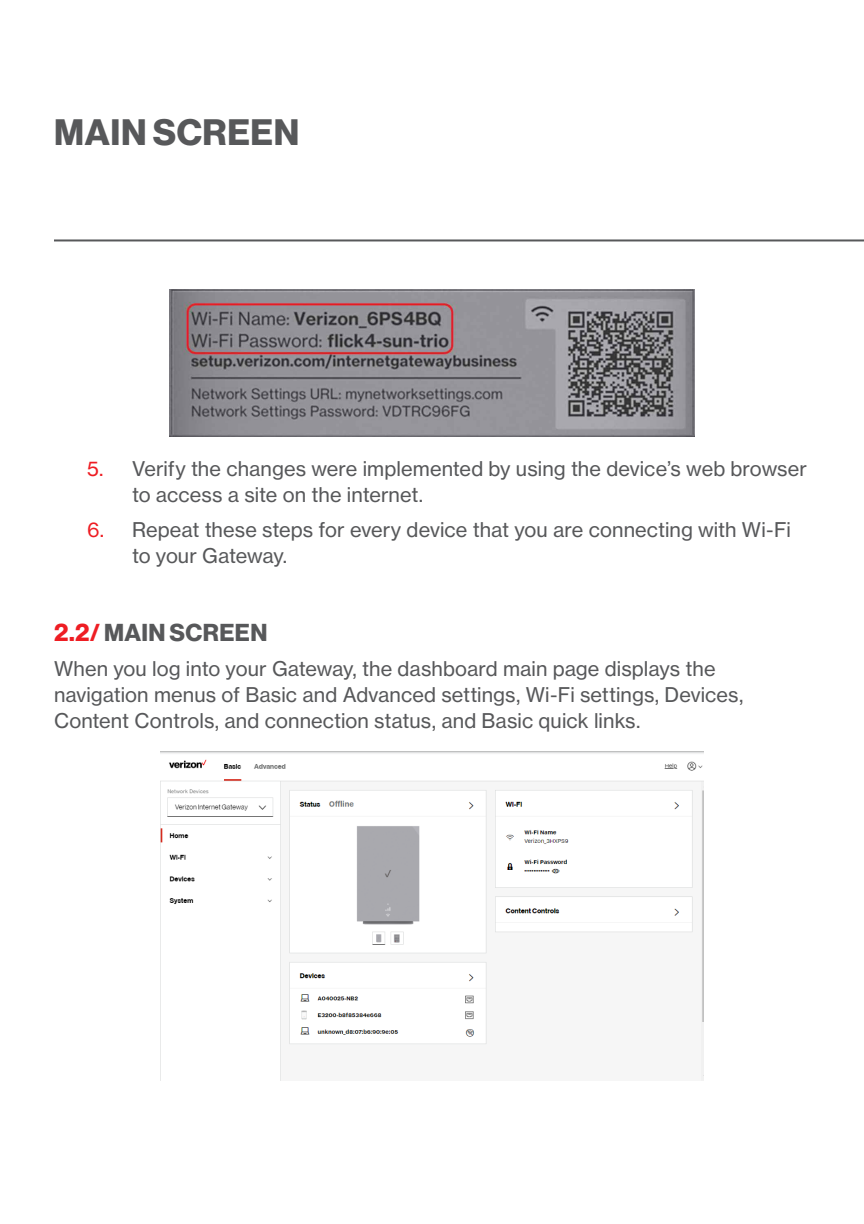
<style>
.page{position:relative;width:864px;height:1224px;background:#fff}
.page>*{position:absolute;margin:0;border:0;box-sizing:border-box;transform-origin:0 0}
.t1{font:36px "N Haas Grotesk DS Std 75 Bd";color:#57585a}
.t2{font:24px "N Haas Grotesk DS Std 75 Bd";letter-spacing:.02em;color:#57585a}
.t3{font:20px/26px "N Haas Grotesk TX Std 55 Rg";letter-spacing:.005em;color:#57585a}
.s1{color:#ee1d23}
</style>
<div class="page">
<hr style="left:54px;top:239px;width:810px;height:2px;background:#57585a">
<img style="left:170px;top:289px;width:524px;height:147px">
<img style="left:161px;top:751px;width:542px;height:330px">
<h1 class="t1" style="left:54px;top:111px;width:52px">MAIN</h1>
<h1 class="t1" style="left:153px;top:111px;width:49px">SCREEN</h1>
<p class="t3" style="left:132px;top:456px;width:676px;text-indent:-45px"><span class="s1">5.</span> Verify the changes were implemented by using the device’s web browser to access a site on the internet.</p>
<p class="t3" style="left:132px;top:517px;width:660px;text-indent:-45px"><span class="s1">6.</span> Repeat these steps for every device that you are connecting with Wi-Fi to your Gateway.</p>
<p class="t2" style="left:54px;top:618px;width:215px"><span class="s1">2.2/</span> MAIN SCREEN</p>
<p class="t3" style="left:54px;top:656px;width:691px">When you log into your Gateway, the dashboard main page displays the navigation menus of Basic and Advanced settings, Wi-Fi settings, Devices,<br>Content Controls, and connection status, and Basic quick links.</p>
</div>
